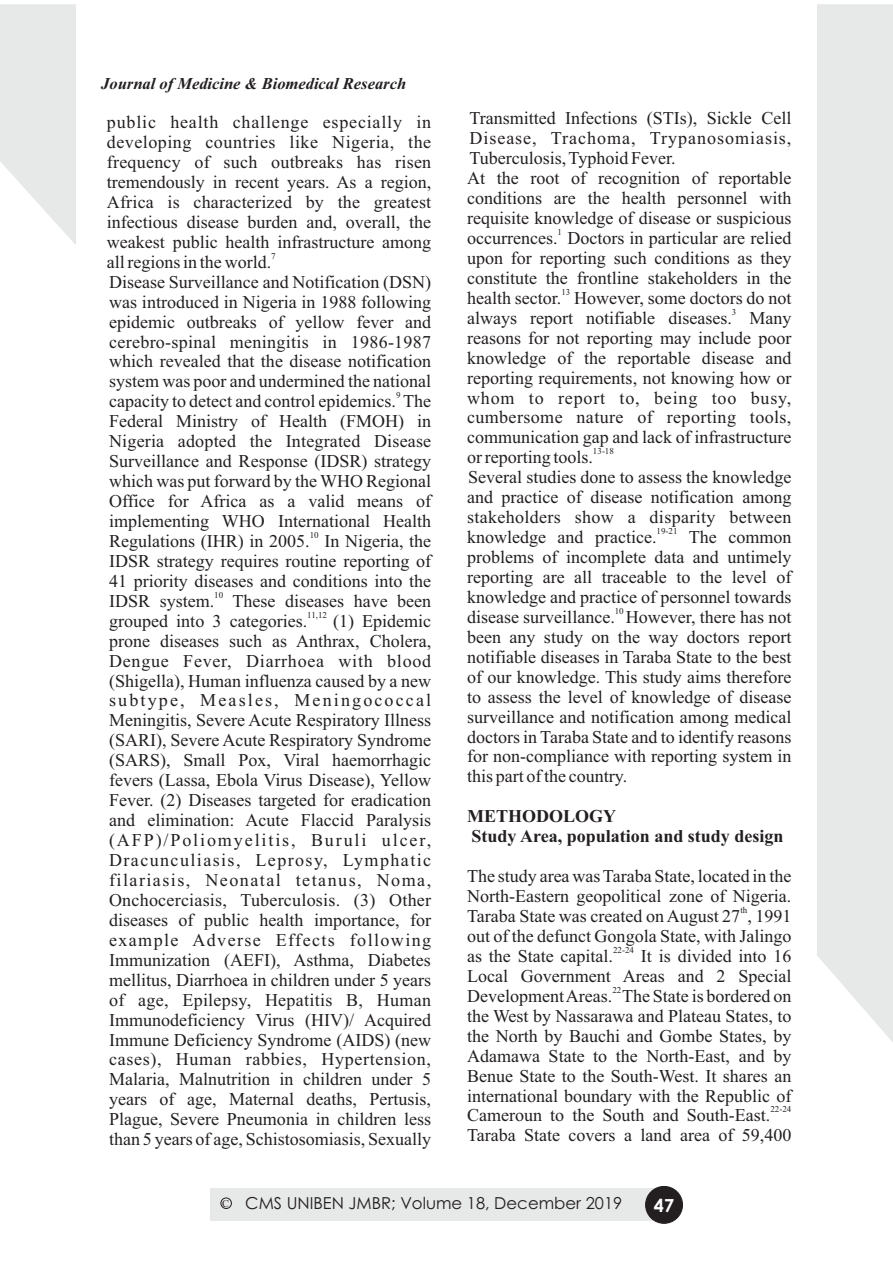
<style>
.page{position:relative;width:893px;height:1262px;background:#fff}
.page>*{position:absolute;margin:0;border:0;box-sizing:border-box;transform-origin:0 0}
.t1{font:18px/20px "Times New Roman";color:#231f20;text-align:justify}
.t2{font:700 18px/20px "Times New Roman";color:#231f20}
.t3{font:700 18px "Century Gothic";color:#fff}
.t4{font:italic 700 16.5px "Times New Roman";color:#231f20}
.t5{font:16.5px "Century Gothic";color:#231f20}
.t6{font:9px "Times New Roman";color:#231f20}
</style>
<div class="page">
<div style="left:817px;top:4px;width:76px;height:1038px;background:#e7e8e8"></div>
<svg style="left:0;top:4px;width:76px;height:241px"></svg>
<div style="left:210px;top:1188px;width:459px;height:33px;background:#e7e8e8"></div>
<div style="left:645px;top:1186px;width:37px;height:37px;background:#231f20;border:1px solid #231f20;border-radius:50%"></div>
<div style="left:221px;top:1197px;width:10px;height:11px;border:1px solid #231f20;border-radius:50%"></div>
<p class="t4" style="left:101px;top:78px;width:306px">Journal of Medicine &amp; Biomedical Research</p>
<p class="t1" style="left:107px;top:114px;width:326px">public health challenge especially in developing countries like Nigeria, the frequency of such outbreaks has risen tremendously in recent years. As a region, Africa is characterized by the greatest infectious disease burden and, overall, the weakest public health infrastructure among</p>
<p class="t6" style="left:271px;top:252px;width:6px">7</p>
<p class="t1" style="left:107px;top:253px;width:326px;text-align:left">all regions in the world.<br>Disease Surveillance and Notification (DSN) was introduced in Nigeria in 1988 following epidemic outbreaks of yellow fever and cerebro-spinal meningitis in 1986-1987 which revealed that the disease notification system was poor and undermined the national</p>
<p class="t6" style="left:396px;top:392px;width:6px">9</p>
<p class="t1" style="left:109px;top:393px;width:323px">capacity to detect and control epidemics. The Federal Ministry of Health (FMOH) in Nigeria adopted the Integrated Disease Surveillance and Response (IDSR) strategy which was put forward by the WHO Regional Office for Africa as a valid means of implementing WHO International Health</p>
<p class="t6" style="left:310px;top:532px;width:10px">10</p>
<p class="t1" style="left:109px;top:532px;width:323px">Regulations (IHR) in 2005. In Nigeria, the IDSR strategy requires routine reporting of 41 priority diseases and conditions into the</p>
<p class="t6" style="left:214px;top:591px;width:10px">10</p>
<p class="t1" style="left:109px;top:592px;width:323px">IDSR system. These diseases have been</p>
<p class="t6" style="left:307px;top:611px;width:21px">11,12</p>
<p class="t1" style="left:109px;top:612px;width:324px;text-indent:224px">(1) Epidemic prone diseases such as Anthrax, Cholera, Dengue Fever, Diarrhoea with blood (Shigella), Human influenza caused by a new subtype, Measles, Meningococcal Meningitis, Severe Acute Respiratory Illness (SARI), Severe Acute Respiratory Syndrome (SARS), Small Pox, Viral haemorrhagic fevers (Lassa, Ebola Virus Disease), Yellow Fever. (2) Diseases targeted for eradication and elimination: Acute Flaccid Paralysis (AFP)/Poliomyelitis, Buruli ulcer, Dracunculiasis, Leprosy, Lymphatic filariasis, Neonatal tetanus, Noma, Onchocerciasis, Tuberculosis. (3) Other diseases of public health importance, for example Adverse Effects following Immunization (AEFI), Asthma, Diabetes mellitus, Diarrhoea in children under 5 years of age, Epilepsy, Hepatitis B, Human Immunodeficiency Virus (HIV)/ Acquired Immune Deficiency Syndrome (AIDS) (new cases), Human rabbies, Hypertension, Malaria, Malnutrition in children under 5 years of age, Maternal deaths, Pertusis, Plague, Severe Pneumonia in children less than 5 years of age, Schistosomiasis, Sexually</p>
<p class="t1" style="left:109px;top:612px;width:199px">grouped into 3 categories.</p>
<p class="t1" style="left:467px;top:110px;width:326px;text-align:left">Transmitted Infections (STIs), Sickle Cell Disease, Trachoma, Trypanosomiasis, Tuberculosis, Typhoid Fever.<br>At the root of recognition of reportable conditions are the health personnel with requisite knowledge of disease or suspicious</p>
<p class="t6" style="left:557px;top:229px;width:6px">1</p>
<p class="t1" style="left:467px;top:230px;width:326px">occurrences. Doctors in particular are relied upon for reporting such conditions as they constitute the frontline stakeholders in the</p>
<p class="t6" style="left:561px;top:288px;width:10px">13</p>
<p class="t1" style="left:467px;top:289px;width:326px">health sector. However, some doctors do not</p>
<p class="t6" style="left:731px;top:308px;width:6px">3</p>
<p class="t1" style="left:467px;top:309px;width:326px">always report notifiable diseases. Many reasons for not reporting may include poor knowledge of the reportable disease and reporting requirements, not knowing how or whom to report to, being too busy, cumbersome nature of reporting tools, communication gap and lack of infrastructure</p>
<p class="t6" style="left:593px;top:448px;width:22px">13-18</p>
<p class="t1" style="left:467px;top:449px;width:326px;text-align:left">or reporting tools.<br>Several studies done to assess the knowledge and practice of disease notification among stakeholders show a disparity between</p>
<p class="t6" style="left:656px;top:528px;width:22px">19-21</p>
<p class="t1" style="left:467px;top:529px;width:191px">knowledge and practice.</p>
<p class="t1" style="left:467px;top:529px;width:326px;text-indent:222px">The common problems of incomplete data and untimely reporting are all traceable to the level of knowledge and practice of personnel towards</p>
<p class="t6" style="left:614px;top:607px;width:10px">10</p>
<p class="t1" style="left:467px;top:608px;width:326px">disease surveillance. However, there has not been any study on the way doctors report notifiable diseases in Taraba State to the best of our knowledge. This study aims therefore to assess the level of knowledge of disease surveillance and notification among medical doctors in Taraba State and to identify reasons for non-compliance with reporting system in this part of the country.</p>
<p class="t2" style="left:467px;top:808px;width:318px">METHODOLOGY<br>Study Area, population and study design</p>
<p class="t1" style="left:467px;top:868px;width:326px">The study area was Taraba State, located in the<br>North-Eastern geopolitical zone of Nigeria.</p>
<p class="t6" style="left:740px;top:906px;width:9px">th</p>
<p class="t1" style="left:467px;top:907px;width:326px">Taraba State was created on August 27 , 1991 out of the defunct Gongola State, with Jalingo</p>
<p class="t6" style="left:613px;top:946px;width:22px">22-24</p>
<p class="t1" style="left:467px;top:947px;width:148px">as the State capital.</p>
<p class="t1" style="left:467px;top:947px;width:326px;text-align:right">It is divided into 16<br>Local Government Areas and 2 Special</p>
<p class="t6" style="left:612px;top:986px;width:10px">22</p>
<p class="t1" style="left:467px;top:987px;width:326px">Development Areas. The State is bordered on the West by Nassarawa and Plateau States, to the North by Bauchi and Gombe States, by Adamawa State to the North-East, and by Benue State to the South-West. It shares an international boundary with the Republic of</p>
<p class="t6" style="left:770px;top:1106px;width:22px">22-24</p>
<p class="t1" style="left:467px;top:1107px;width:326px">Cameroun to the South and South-East.<br>Taraba State covers a land area of 59,400</p>
<p class="t5" style="left:222px;top:1196px;width:401px"><sup>C</sup> CMS UNIBEN JMBR; Volume 18, December 2019</p>
<p class="t3" style="left:654px;top:1198px;width:22px">47</p>
</div>
